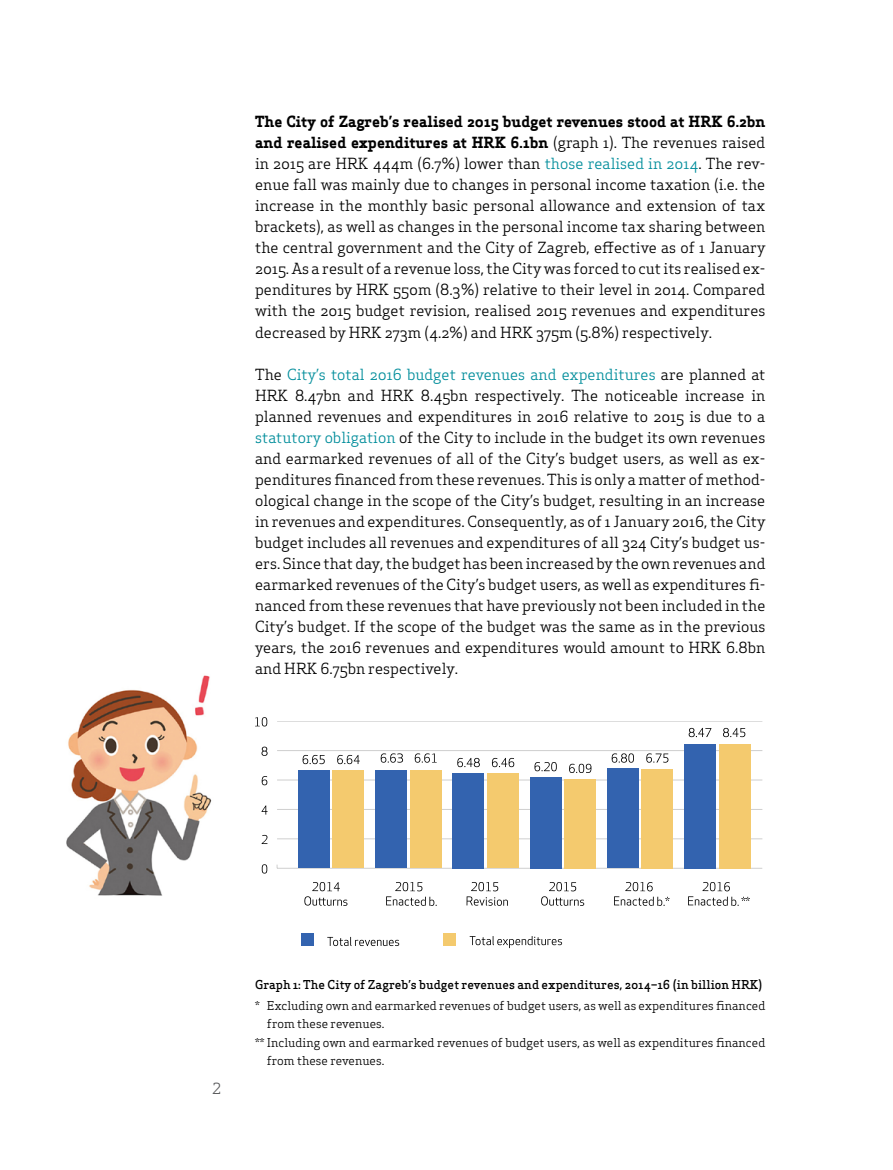
<style>
.page{position:relative;width:893px;height:1170px;background:#fff}
.page>*{position:absolute;margin:0;border:0;box-sizing:border-box;transform-origin:0 0}
.t1{font:15px/21px "Apex Serif";color:#000;text-align:justify}
.t2{font:15px "Apex Serif";color:#58595b}
.t3{font:12px/18px "Apex Serif";color:#000}
.t4{font:500 12px "Apex Serif";color:#000}
.s1{font-weight:700}
.s2{color:#008d9b}
</style>
<div class="page">
<img style="left:66px;top:675px;width:146px;height:221px">
<svg style="left:304px;top:882px;width:43px;height:23px"></svg>
<svg style="left:541px;top:882px;width:43px;height:23px"></svg>
<div style="left:443px;top:933px;width:13px;height:12px;background:#f4ca6e"></div>
<div style="left:301px;top:933px;width:13px;height:12px;background:#3363af"></div>
<svg style="left:470px;top:936px;width:92px;height:12px"></svg>
<svg style="left:327px;top:936px;width:72px;height:9px"></svg>
<hr style="left:277px;top:867px;width:485px;height:1px;background:#000">
<svg style="left:262px;top:864px;width:5px;height:9px"></svg>
<svg style="left:262px;top:834px;width:5px;height:10px"></svg>
<svg style="left:262px;top:805px;width:6px;height:9px"></svg>
<svg style="left:262px;top:776px;width:5px;height:9px"></svg>
<svg style="left:261px;top:746px;width:7px;height:9px"></svg>
<svg style="left:255px;top:717px;width:12px;height:9px"></svg>
<hr style="left:277px;top:838px;width:485px;height:1px;background:#000">
<hr style="left:277px;top:809px;width:485px;height:1px;background:#000">
<hr style="left:277px;top:779px;width:485px;height:1px;background:#000">
<hr style="left:277px;top:750px;width:485px;height:1px;background:#000">
<hr style="left:277px;top:720px;width:485px;height:1px;background:#000">
<svg style="left:569px;top:763px;width:22px;height:10px"></svg>
<svg style="left:534px;top:762px;width:23px;height:9px"></svg>
<svg style="left:646px;top:753px;width:22px;height:9px"></svg>
<svg style="left:612px;top:753px;width:22px;height:9px"></svg>
<svg style="left:723px;top:727px;width:22px;height:10px"></svg>
<svg style="left:689px;top:727px;width:22px;height:10px"></svg>
<svg style="left:492px;top:757px;width:22px;height:10px"></svg>
<svg style="left:457px;top:757px;width:23px;height:10px"></svg>
<svg style="left:415px;top:753px;width:20px;height:9px"></svg>
<svg style="left:381px;top:753px;width:22px;height:9px"></svg>
<svg style="left:337px;top:754px;width:23px;height:10px"></svg>
<svg style="left:303px;top:754px;width:22px;height:10px"></svg>
<svg style="left:386px;top:882px;width:51px;height:23px"></svg>
<svg style="left:614px;top:882px;width:56px;height:23px"></svg>
<svg style="left:688px;top:882px;width:62px;height:23px"></svg>
<svg style="left:467px;top:882px;width:41px;height:23px"></svg>
<div style="left:298px;top:770px;width:32px;height:97px;background:#3363af"></div>
<div style="left:332px;top:770px;width:32px;height:97px;background:#f4ca6e"></div>
<div style="left:376px;top:770px;width:31px;height:97px;background:#3363af"></div>
<div style="left:410px;top:770px;width:31px;height:97px;background:#f4ca6e"></div>
<div style="left:453px;top:773px;width:31px;height:95px;background:#3363af"></div>
<div style="left:487px;top:773px;width:32px;height:95px;background:#f4ca6e"></div>
<div style="left:530px;top:777px;width:31px;height:91px;background:#3363af"></div>
<div style="left:565px;top:778px;width:31px;height:90px;background:#f4ca6e"></div>
<div style="left:607px;top:768px;width:31px;height:100px;background:#3363af"></div>
<div style="left:642px;top:769px;width:31px;height:99px;background:#f4ca6e"></div>
<div style="left:684px;top:743px;width:32px;height:125px;background:#3363af"></div>
<div style="left:719px;top:744px;width:31px;height:124px;background:#f4ca6e"></div>
<p class="t1" style="left:255px;top:111px;width:512px"><span class="s1">The City of Zagreb’s realised 2015 budget revenues stood at HRK 6.2bn and realised expenditures at HRK 6.1bn</span> (graph 1). The revenues raised in 2015 are HRK 444m (6.7%) lower than <span class="s2">those realised in 2014</span>. The rev&shy;enue fall was mainly due to changes in personal income taxation (i.e. the increase in the monthly basic personal allowance and extension of tax brackets), as well as changes in the personal income tax sharing between the central government and the City of Zagreb, effective as of 1 January 2015. As a result of a revenue loss, the City was forced to cut its realised ex&shy;penditures by HRK 550m (8.3%) relative to their level in 2014. Compared with the 2015 budget revision, realised 2015 revenues and expenditures decreased by HRK 273m (4.2%) and HRK 375m (5.8%) respectively.</p>
<p class="t1" style="left:255px;top:363px;width:512px">The <span class="s2">City’s total 2016 budget revenues and expenditures</span> are planned at HRK 8.47bn and HRK 8.45bn respectively. The noticeable increase in planned revenues and expenditures in 2016 relative to 2015 is due to a <span class="s2">statutory obligation</span> of the City to include in the budget its own revenues and earmarked revenues of all of the City’s budget users, as well as ex&shy;penditures financed from these revenues. This is only a matter of method&shy;ological change in the scope of the City’s budget, resulting in an increase in revenues and expenditures. Consequently, as of 1 January 2016, the City budget includes all revenues and expenditures of all 324 City’s budget us&shy;ers. Since that day, the budget has been increased by the own revenues and earmarked revenues of the City’s budget users, as well as expenditures fi&shy;nanced from these revenues that have previously not been included in the City’s budget. If the scope of the budget was the same as in the previous years, the 2016 revenues and expenditures would amount to HRK 6.8bn and HRK 6.75bn respectively.</p>
<p class="t2" style="left:212px;top:1078px;width:10px">2</p>
<p class="t4" style="left:255px;top:976px;width:509px">Graph 1: The City of Zagreb’s budget revenues and expenditures, 2014–16 (in billion HRK)</p>
<p class="t3" style="left:267px;top:996px;width:500px;text-indent:-12px">* Excluding own and earmarked revenues of budget users, as well as expenditures financed from these revenues.</p>
<p class="t3" style="left:267px;top:1033px;width:500px;text-indent:-12px">** Including own and earmarked revenues of budget users, as well as expenditures financed from these revenues.</p>
</div>
